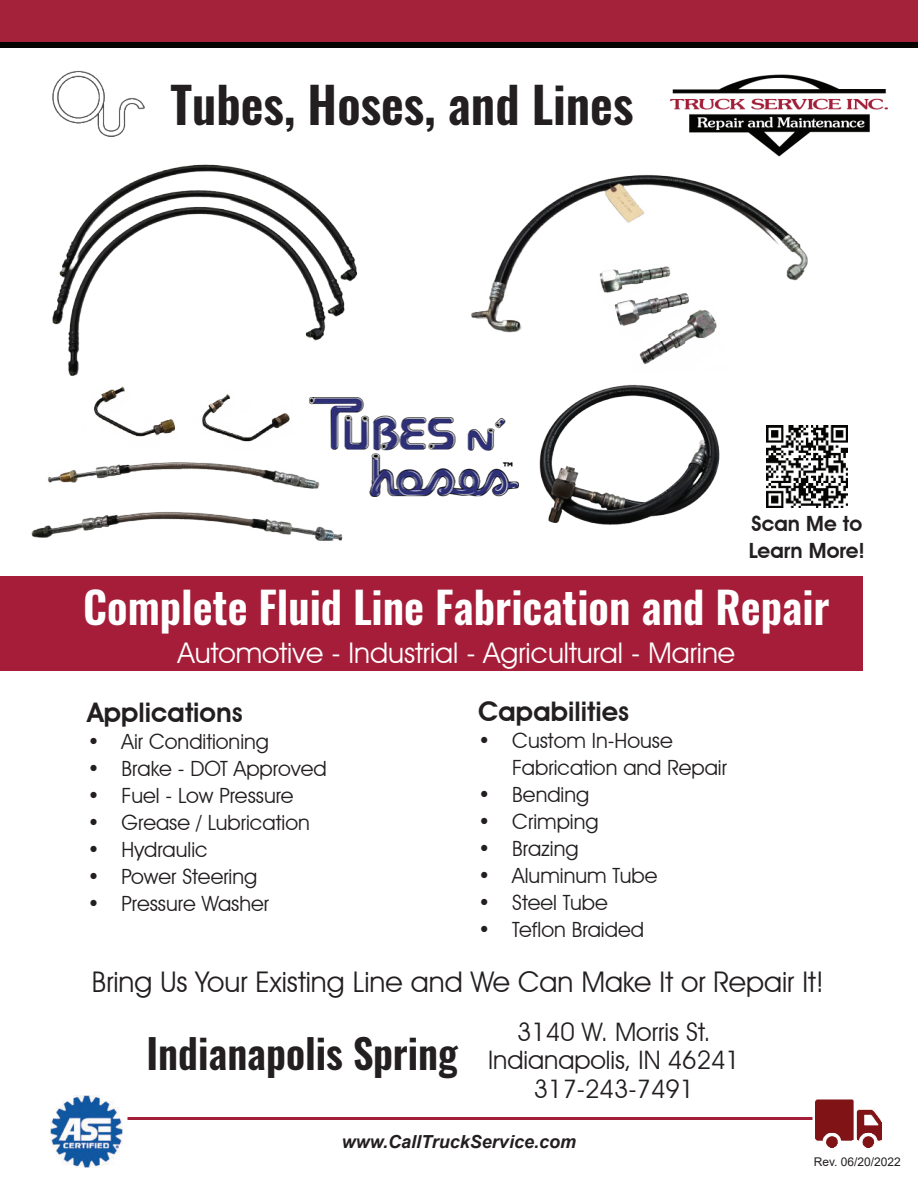
<style>
.page{position:relative;width:918px;height:1188px;background:#fff}
.page>*{position:absolute;margin:0;border:0;box-sizing:border-box;transform-origin:0 0}
.t1{font:49.5px "Oswald";color:#231f20}
.t2{font:43.5px "Oswald";color:#fff}
.t3{font:40.5px "Oswald";color:#231f20}
.t4{font:28.5px "Avant Garde IT Cby BT";color:#231f20}
.t5{font:28.5px "Avant Garde IT Cby BT";color:#fff}
.t6{font:600 27px "Avant Garde IT Cby BT";color:#231f20}
.t7{font:25.5px/28.5px "Avant Garde IT Cby BT";color:#231f20;text-align:center}
.t8{font:21px/27px "Avant Garde IT Cby BT";color:#231f20}
.t9{font:600 21px/27px "Avant Garde IT Cby BT";color:#231f20}
.t10{font:italic 700 18px "Arial";color:#231f20}
.t11{font:12px "Arial";color:#231f20}
</style>
<div class="page">
<img style="left:670px;top:74px;width:219px;height:59px">
<img style="left:51px;top:1095px;width:72px;height:72px">
<hr style="left:128px;top:1117px;width:684px;height:3px;background:#a31f39">
<img style="left:815px;top:1099px;width:66px;height:48px">
<img style="left:52px;top:71px;width:92px;height:61px">
<img style="left:52px;top:132px;width:306px;height:234px">
<img style="left:471px;top:109px;width:367px;height:224px">
<img style="left:558px;top:237px;width:195px;height:126px">
<img style="left:31px;top:366px;width:312px;height:175px">
<img style="left:266px;top:393px;width:234px;height:109px">
<img style="left:500px;top:363px;width:220px;height:162px">
<img style="left:766px;top:426px;width:82px;height:81px">
<div style="left:0;top:576px;width:863px;height:95px;background:#a51d39"></div>
<div style="left:0;top:0;width:918px;height:44px;background:#a5223b"></div>
<div style="left:0;top:42px;width:918px;height:6px;background:#040503"></div>
<h1 class="t1" style="left:171px;top:84px;width:464px">Tubes, Hoses, and Lines</h1>
<p class="t9" style="left:749px;top:512px;width:118px">Scan Me to<br>Learn More!</p>
<h2 class="t2" style="left:83px;top:590px;width:748px">Complete Fluid Line Fabrication and Repair</h2>
<h3 class="t5" style="left:178px;top:642px;width:559px">Automotive - Industrial - Agricultural - Marine</h3>
<p class="t6" style="left:478px;top:701px;width:152px">Capabilities</p>
<p class="t8" style="left:478px;top:729px;width:196px">ï Custom In-House</p>
<p class="t8" style="left:512px;top:756px;width:216px">Fabrication and Repair</p>
<p class="t8" style="left:478px;top:783px;width:113px">ï Bending</p>
<p class="t8" style="left:478px;top:810px;width:122px">ï Crimping</p>
<p class="t8" style="left:478px;top:837px;width:102px">ï Brazing</p>
<p class="t8" style="left:478px;top:864px;width:181px">ï Aluminum Tube</p>
<p class="t8" style="left:478px;top:891px;width:131px">ï Steel Tube</p>
<p class="t8" style="left:478px;top:918px;width:167px">ï Teflon Braided</p>
<h3 class="t4" style="left:92px;top:971px;width:734px">Bring Us Your Existing Line and We Can Make It or Repair It!</h3>
<h3 class="t3" style="left:147px;top:1037px;width:313px">Indianapolis Spring</h3>
<p class="t6" style="left:88px;top:702px;width:157px">Applications</p>
<p class="t8" style="left:88px;top:730px;width:241px">ï Air Conditioning<br>ï Brake - DOT Approved ï Fuel - Low Pressure<br>ï Grease / Lubrication ï Hydraulic<br>ï Power Steering<br>ï Pressure Washer</p>
<p class="t7" style="left:488px;top:1020px;width:253px">3140 W. Morris St.<br>Indianapolis, IN 46241<br>317-243-7491</p>
<p class="t10" style="left:342px;top:1131px;width:236px">www.CallTruckService.com</p>
<p class="t11" style="left:814px;top:1155px;width:89px">Rev. 06/20/2022</p>
</div>
